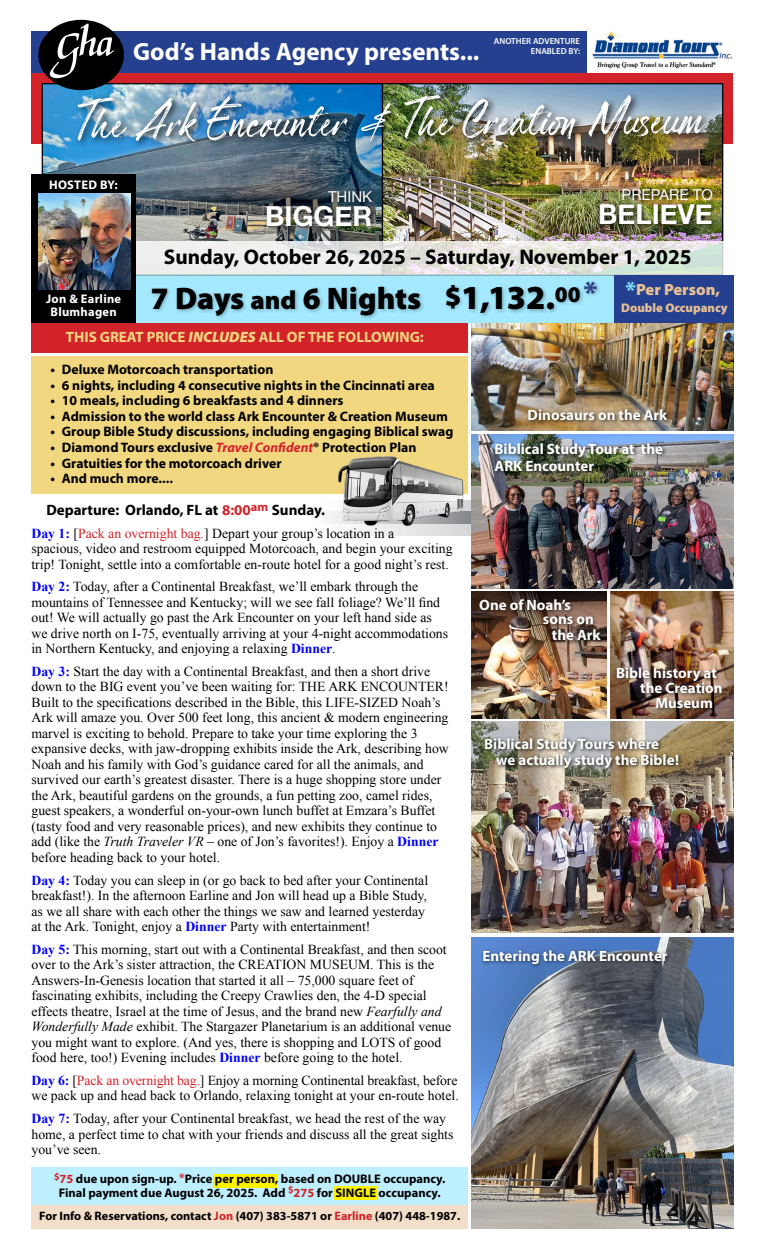
<style>
.page{position:relative;width:765px;height:1260px;background:#fff}
.page>*{position:absolute;margin:0;border:0;box-sizing:border-box;transform-origin:0 0}
.t1{font:53px "Hillstone";color:#fff}
.t2{font:900 33.75px "Myriad Pro";color:#000}
.t3{font:900 31.25px "Myriad Pro";color:#000}
.t4{font:700 27.5px "Helvetica Neue";color:#fff}
.t5{font:700 25px "Myriad Pro";color:#fff}
.t6{font:900 22.5px "Myriad Pro";color:#000}
.t7{font:700 21.25px "Myriad Pro";color:#000}
.t8{font:900 16.25px "Myriad Pro";color:#e8c094}
.t9{font:700 15px/16.2px "Myriad Pro";color:#fff}
.t10{font:700 15px "Myriad Pro";color:#f2d781}
.t11{font:700 15px "Myriad Pro";color:#000}
.t12{font:15px "Helvetica Neue";color:#fff}
.t13{font:13.75px/15.5px "Times New Roman";color:#000}
.t14{font:700 13.75px "Myriad Pro";color:#000}
.t15{font:700 12.5px/13.8px "Myriad Pro";color:#000;text-align:center}
.t16{font:700 12.5px/13.1px "Myriad Pro";letter-spacing:.02em;color:#fff;text-align:center}
.t17{font:900 12.5px "Myriad Pro";color:#e8c094}
.t18{font:700 12.25px "Myriad Pro";color:#000}
.t19{font:600 8.75px/10px "Myriad Pro";color:#fff;text-align:right}
.s1{font-size:28.75px}
.s2{font-size:26.25px}
.s3{font-size:30px;color:#314387}
.s4{font-size:22.5px;color:#7de0ff}
.s5{font-weight:900;font-style:italic}
.s6{font-style:italic;color:#d2232a}
.s7{color:#d2232a}
.s8{font-weight:700;color:#00f}
.s9{font-style:italic}
</style>
<div class="page">
<div style="left:312px;top:512px;width:162px;height:12px;background:#f9fafa"></div>
<div style="left:32px;top:275px;width:701px;height:48px;background:#a4e9ff"></div>
<svg style="left:32px;top:73px;width:701px;height:70px;background:#b5262e"></svg>
<div style="left:32px;top:32px;width:701px;height:41px;background:#25408f"></div>
<img style="left:44px;top:85px;width:677px;height:157px">
<div style="left:38px;top:20px;width:86px;height:70px;background:#000;border-radius:50%"></div>
<svg style="left:50px;top:24px;width:64px;height:54px"></svg>
<div style="left:74px;top:91px;width:639px;height:63px;background:#000;opacity:.75"></div>
<svg style="left:136px;top:242px;width:588px;height:33px;background:#e5e7e3"></svg>
<div style="left:32px;top:175px;width:104px;height:148px;background:#000"></div>
<img style="left:38px;top:194px;width:92px;height:95px">
<div style="left:444px;top:279px;width:158px;height:40px;background:#000;opacity:.25"></div>
<div style="left:150px;top:285px;width:275px;height:36px;background:#000;opacity:.25"></div>
<div style="left:614px;top:275px;width:119px;height:48px;background:#25408f"></div>
<img style="left:472px;top:323px;width:261px;height:108px">
<img style="left:472px;top:592px;width:134px;height:126px">
<img style="left:472px;top:434px;width:261px;height:154px">
<div style="left:493px;top:441px;width:175px;height:35px;background:#000;opacity:.65"></div>
<div style="left:526px;top:407px;width:146px;height:18px;background:#000;opacity:.75"></div>
<img style="left:472px;top:722px;width:261px;height:210px">
<div style="left:587px;top:32px;width:146px;height:41px;background:#fff"></div>
<img style="left:592px;top:32px;width:141px;height:37px">
<div style="left:32px;top:323px;width:436px;height:29px;background:#d2232a"></div>
<div style="left:32px;top:356px;width:436px;height:138px;background:#f2d781"></div>
<div style="left:263px;top:188px;width:115px;height:45px;background:#000;opacity:.75"></div>
<div style="left:596px;top:185px;width:122px;height:45px;background:#000;opacity:.75"></div>
<div style="left:32px;top:1167px;width:436px;height:38px;background:#beefff"></div>
<div style="left:32px;top:1205px;width:436px;height:23px;background:#f3dfc9"></div>
<img style="left:472px;top:937px;width:261px;height:291px">
<div style="left:481px;top:948px;width:191px;height:21px;background:#000;opacity:.65"></div>
<div style="left:483px;top:735px;width:200px;height:38px;background:#000;opacity:.86"></div>
<img style="left:611px;top:592px;width:122px;height:126px">
<div style="left:615px;top:665px;width:112px;height:48px;background:#000;opacity:.65"></div>
<div style="left:477px;top:597px;width:129px;height:48px;background:#000;opacity:.65"></div>
<div style="left:334px;top:1186px;width:44px;height:14px;background:#fff200"></div>
<div style="left:213px;top:1174px;width:63px;height:13px;background:#fff200"></div>
<img style="left:330px;top:447px;width:147px;height:90px">
<p class="t19" style="left:494px;top:36px;width:88px">ANOTHER ADVENTURE<br>ENABLED BY:</p>
<h3 class="t5" style="left:133px;top:35px;width:348px">God’s Hands Agency presents...</h3>
<h1 class="t1" style="left:78px;top:91px;width:628px">The Ark Encounter &amp; The Creation Museum</h1>
<p class="t16" style="left:49px;top:178px;width:70px">HOSTED BY:</p>
<p class="t12" style="left:622px;top:184px;width:93px">PREPARE TO</p>
<h3 class="t4" style="left:598px;top:192px;width:116px">BELIEVE</h3>
<p class="t12" style="left:328px;top:186px;width:46px">THINK</p>
<h3 class="t4" style="left:265px;top:195px;width:108px">BIGGER</h3>
<p class="t16" style="left:46px;top:292px;width:76px">Jon &amp; Earline<br>Blumhagen</p>
<h3 class="t7" style="left:164px;top:243px;width:529px">Sunday, October 26, 2025 – Saturday, November 1, 2025</h3>
<h2 class="t2" style="left:445px;top:276px;width:112px"><span class="s1">$</span>1,132.</h2>
<h3 class="t3" style="left:151px;top:278px;width:272px">7 Days <span class="s2">and</span> 6 Nights</h3>
<h3 class="t6" style="left:555px;top:279px;width:44px">00<span class="s3">*</span></h3>
<p class="t8" style="left:626px;top:279px;width:96px"><span class="s4">*</span>Per Person,</p>
<p class="t17" style="left:621px;top:299px;width:108px">Double Occupancy</p>
<p class="t10" style="left:66px;top:328px;width:360px">THIS GREAT PRICE <span class="s5">INCLUDES</span> ALL OF THE FOLLOWING:</p>
<p class="t14" style="left:51px;top:360px;width:224px">• Deluxe Motorcoach transportation</p>
<p class="t14" style="left:51px;top:376px;width:386px">• 6 nights, including 4 consecutive nights in the Cincinnati area</p>
<p class="t14" style="left:51px;top:392px;width:294px">• 10 meals, including 6 breakfasts and 4 dinners</p>
<p class="t14" style="left:51px;top:407px;width:399px">• Admission to the world class Ark Encounter &amp; Creation Museum</p>
<p class="t14" style="left:51px;top:423px;width:404px">• Group Bible Study discussions, including engaging Biblical swag</p>
<p class="t14" style="left:51px;top:438px;width:367px">• Diamond Tours exclusive <span class="s6">Travel Confident</span>® Protection Plan</p>
<p class="t14" style="left:51px;top:454px;width:232px">• Gratuities for the motorcoach driver</p>
<p class="t14" style="left:51px;top:470px;width:124px">• And much more....</p>
<p class="t11" style="left:46px;top:500px;width:280px">Departure: Orlando, FL at <span class="s7">8:00</span><sup>am</sup> Sunday.</p>
<p class="t13" style="left:32px;top:525px;width:423px"><span class="s8">Day 1:</span> [<span class="s7">Pack an overnight bag.</span>] Depart your group’s location in a<br>spacious, video and restroom equipped Motorcoach, and begin your exciting trip! Tonight, settle into a comfortable en-route hotel for a good night’s rest.</p>
<p class="t13" style="left:32px;top:579px;width:418px"><span class="s8">Day 2:</span> Today, after a Continental Breakfast, we’ll embark through the mountains of Tennessee and Kentucky; will we see fall foliage? We’ll find out! We will actually go past the Ark Encounter on your left hand side as we drive north on I-75, eventually arriving at your 4-night accommodations in Northern Kentucky, and enjoying a relaxing <span class="s8">Dinner</span>.</p>
<p class="t13" style="left:31px;top:663px;width:419px"><span class="s8">Day 3:</span> Start the day with a Continental Breakfast, and then a short drive down to the BIG event you’ve been waiting for: THE ARK ENCOUNTER!<br>Built to the specifications described in the Bible, this LIFE-SIZED Noah’s Ark will amaze you. Over 500 feet long, this ancient &amp; modern engineering marvel is exciting to behold. Prepare to take your time exploring the 3 expansive decks, with jaw-dropping exhibits inside the Ark, describing how Noah and his family with God’s guidance cared for all the animals, and survived our earth’s greatest disaster. There is a huge shopping store under the Ark, beautiful gardens on the grounds, a fun petting zoo, camel rides, guest speakers, a wonderful on-your-own lunch buffet at Emzara’s Buffet (tasty food and very reasonable prices), and new exhibits they continue to add (like the <span class="s9">Truth Traveler VR</span> – one of Jon’s favorites!). Enjoy a <span class="s8">Dinner </span>before heading back to your hotel.</p>
<p class="t13" style="left:31px;top:872px;width:398px"><span class="s8">Day 4:</span> Today you can sleep in (or go back to bed after your Continental breakfast!). In the afternoon Earline and Jon will head up a Bible Study, as we all share with each other the things we saw and learned yesterday at the Ark. Tonight, enjoy a <span class="s8">Dinner</span> Party with entertainment!</p>
<p class="t13" style="left:31px;top:941px;width:421px"><span class="s8">Day 5:</span> This morning, start out with a Continental Breakfast, and then scoot over to the Ark’s sister attraction, the CREATION MUSEUM. This is the Answers-In-Genesis location that started it all – 75,000 square feet of fascinating exhibits, including the Creepy Crawlies den, the 4-D special effects theatre, Israel at the time of Jesus, and the brand new <span class="s9">Fearfully and Wonderfully Made</span> exhibit. The Stargazer Planetarium is an additional venue you might want to explore. (And yes, there is shopping and LOTS of good food here, too!) Evening includes <span class="s8">Dinner</span> before going to the hotel.</p>
<p class="t13" style="left:31px;top:1072px;width:429px"><span class="s8">Day 6:</span> [<span class="s7">Pack an overnight bag.</span>] Enjoy a morning Continental breakfast, before we pack up and head back to Orlando, relaxing tonight at your en-route hotel.</p>
<p class="t13" style="left:31px;top:1111px;width:423px"><span class="s8">Day 7:</span> Today, after your Continental breakfast, we head the rest of the way home, a perfect time to chat with your friends and discuss all the great sights you’ve seen.</p>
<p class="t15" style="left:54px;top:1172px;width:393px"><sup>$</sup><span class="s7">75</span> due upon sign-up. <span class="s7">*</span>Price per person, based on DOUBLE occupancy.<br>Final payment due August 26, 2025. Add <sup>$</sup><span class="s7">275</span> for SINGLE occupancy.</p>
<p class="t18" style="left:39px;top:1208px;width:423px">For Info &amp; Reservations, contact <span class="s7">Jon</span> (407) 383-5871 or <span class="s7">Earline</span> (407) 448-1987.</p>
<p class="t9" style="left:528px;top:407px;width:141px">Dinosaurs on the Ark</p>
<p class="t9" style="left:495px;top:441px;width:170px">Biblical Study Tour at the<br>ARK Encounter</p>
<p class="t9" style="left:543px;top:597px;width:52px;line-height:14.4px;text-indent:-64px">One of Noah’s sons on</p>
<p class="t9" style="left:552px;top:627px;width:50px">the Ark</p>
<p class="t9" style="left:616px;top:665px;width:102px">Bible history at</p>
<p class="t9" style="left:640px;top:680px;width:84px">the Creation</p>
<p class="t9" style="left:655px;top:695px;width:59px">Museum</p>
<p class="t9" style="left:496px;top:735px;width:184px;text-indent:-12px">Biblical Study Tours where we actually study the Bible!</p>
<p class="t9" style="left:482px;top:947px;width:187px">Entering the ARK Encounter</p>
</div>
